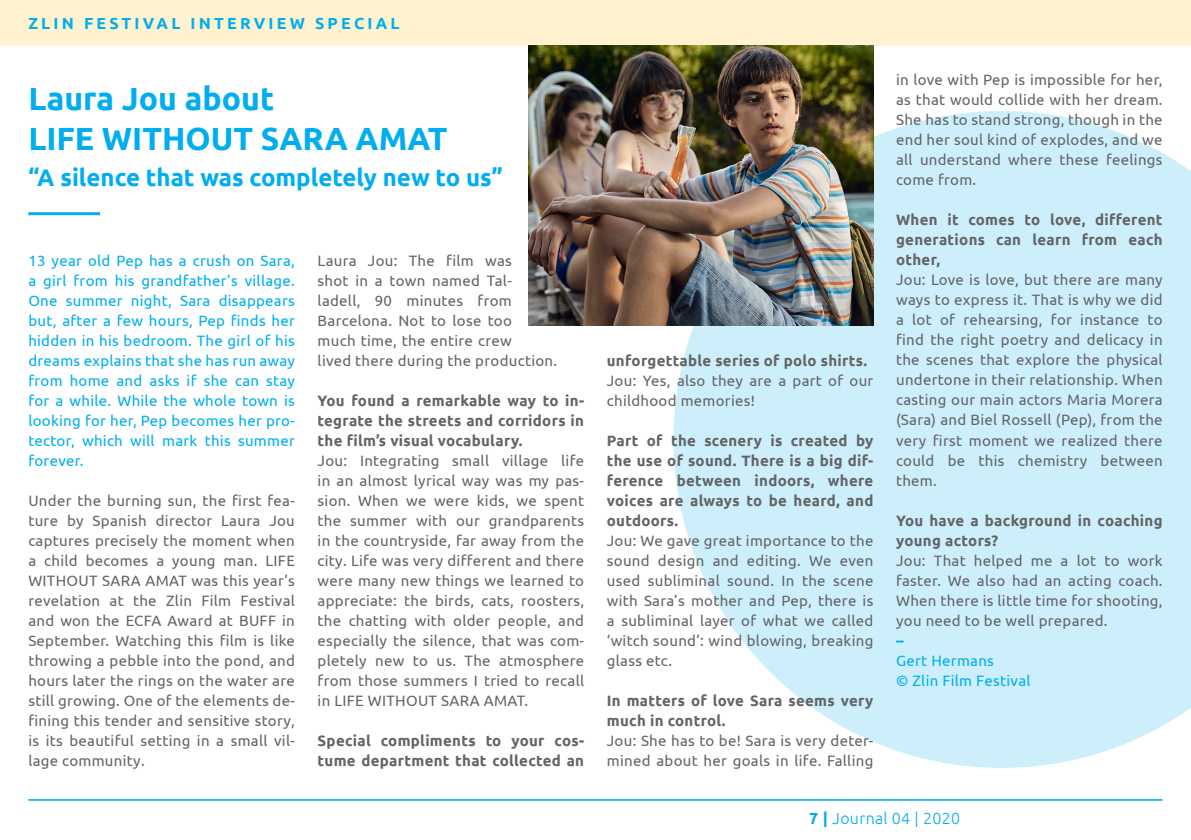
<style>
.page{position:relative;width:1191px;height:840px;background:#fff}
.page>*{position:absolute;margin:0;border:0;box-sizing:border-box;transform-origin:0 0}
.t1{font:700 32px/40px "Ubuntu";color:#00aeef}
.t2{font:700 24px "Ubuntu";color:#00aeef}
.t3{font:700 16px "Ubuntu";letter-spacing:.2em;color:#00aeef}
.t4{font:300 16px "Ubuntu";letter-spacing:.02em;color:#00aeef}
.t5{font:15px/20px "Ubuntu";letter-spacing:.02em;color:#636466;text-align:justify}
.t6{font:700 15px/20px "Ubuntu";letter-spacing:.02em;color:#636466;text-align:justify}
.t7{font:15px/20px "Ubuntu";letter-spacing:.02em;color:#00aeef;text-align:justify}
.t8{font:700 15px "Ubuntu";color:#00aeef}
.s1{font-weight:700}
</style>
<div class="page">
<div style="left:0;top:0;width:1191px;height:45px;background:#fff3cf"></div>
<svg style="left:673px;top:111px;width:518px;height:656px;background:#d2f0fb"></svg>
<img style="left:529px;top:45px;width:344px;height:280px">
<hr style="left:28px;top:798px;width:1134px;height:2px;background:#00aeef">
<hr style="left:28px;top:212px;width:72px;height:3px;background:#00aeef">
<p class="t3" style="left:28px;top:14px;width:80px">Zli n Festi</p>
<p class="t3" style="left:143px;top:14px;width:27px">val</p>
<p class="t3" style="left:191px;top:14px;width:37px">Inter</p>
<p class="t3" style="left:254px;top:14px;width:28px">view</p>
<p class="t3" style="left:315px;top:14px;width:64px">Spe cial</p>
<h1 class="t1" style="left:28px;top:78px;width:421px">Laura Jou about<br>LIFE WITHOUT SARA AMAT</h1>
<h2 class="t2" style="left:28px;top:163px;width:476px">“A silence that was completely new to us”</h2>
<p class="t7" style="left:28px;top:250px;width:268px">13 year old Pep has a crush on Sara, a girl from his grandfather’s village.<br>One summer night, Sara disappears but, after a few hours, Pep finds her hidden in his bedroom. The girl of his dreams explains that she has run away from home and asks if she can stay for a while. While the whole town is looking for her, Pep becomes her pro&shy;tector, which will mark this summer forever.</p>
<p class="t5" style="left:28px;top:490px;width:268px">Under the burning sun, the first fea&shy;ture by Spanish director Laura Jou captures precisely the moment when a child becomes a young man. LIFE WITHOUT SARA AMAT was this year’s revelation at the Zlin Film Festival and won the ECFA Award at BUFF in September. Watching this film is like throwing a pebble into the pond, and hours later the rings on the water are still growing. One of the elements de&shy;fining this tender and sensitive story, is its beautiful setting in a small vil&shy;lage community.</p>
<p class="t5" style="left:317px;top:249px;width:241px;text-align:left">Laura Jou: The film was<br>shot in a town named Tal&shy;ladell, 90 minutes from<br>Barcelona. Not to lose too<br>much time, the entire crew<br>lived there during the production.</p>
<p class="t6" style="left:317px;top:390px;width:268px">You found a remarkable way to in&shy;tegrate the streets and corridors in the film’s visual vocabulary.</p>
<p class="t5" style="left:317px;top:449px;width:268px">Jou: Integrating small village life in an almost lyrical way was my pas&shy;sion. When we were kids, we spent the summer with our grandparents in the countryside, far away from the city. Life was very different and there were many new things we learned to appreciate: the birds, cats, roosters, the chatting with older people, and especially the silence, that was com&shy;pletely new to us. The atmosphere from those summers I tried to recall in LIFE WITHOUT SARA AMAT.</p>
<p class="t6" style="left:317px;top:730px;width:268px">Special compliments to your cos&shy;tume department that collected an</p>
<p class="t6" style="left:607px;top:350px;width:262px">unforgettable series of polo shirts.</p>
<p class="t5" style="left:607px;top:369px;width:268px">Jou: Yes, also they are a part of our childhood memories!</p>
<p class="t6" style="left:607px;top:430px;width:268px">Part of the scenery is created by the use of sound. There is a big dif&shy;ference between indoors, where voices are always to be heard, and outdoors.</p>
<p class="t5" style="left:607px;top:529px;width:268px">Jou: We gave great importance to the sound design and editing. We even used subliminal sound. In the scene with Sara’s mother and Pep, there is a subliminal layer of what we called ‘witch sound’: wind blowing, breaking glass etc.</p>
<p class="t6" style="left:607px;top:690px;width:268px">In matters of love Sara seems very much in control.</p>
<p class="t5" style="left:607px;top:729px;width:268px">Jou: She has to be! Sara is very deter&shy;mined about her goals in life. Falling</p>
<p class="t5" style="left:896px;top:69px;width:268px">in love with Pep is impossible for her, as that would collide with her dream.<br>She has to stand strong, though in the end her soul kind of explodes, and we all understand where these feelings come from.</p>
<p class="t6" style="left:896px;top:210px;width:268px">When it comes to love, different generations can learn from each other,</p>
<p class="t5" style="left:896px;top:269px;width:268px">Jou: Love is love, but there are many ways to express it. That is why we did a lot of rehearsing, for instance to find the right poetry and delicacy in the scenes that explore the physical undertone in their relationship. When casting our main actors Maria Morera (Sara) and Biel Rossell (Pep), from the very first moment we realized there could be this chemistry between them.</p>
<p class="t6" style="left:896px;top:509px;width:268px">You have a background in coaching young actors?</p>
<p class="t5" style="left:896px;top:549px;width:268px">Jou: That helped me a lot to work faster. We also had an acting coach.<br>When there is little time for shooting, you need to be well prepared.</p>
<p class="t8" style="left:896px;top:631px;width:9px">–</p>
<p class="t7" style="left:896px;top:649px;width:136px">Gert Hermans<br>© Zlin Film Festival</p>
<p class="t4" style="left:809px;top:807px;width:153px"><span class="s1">7 |</span> Journal 04 | 2020</p>
</div>
